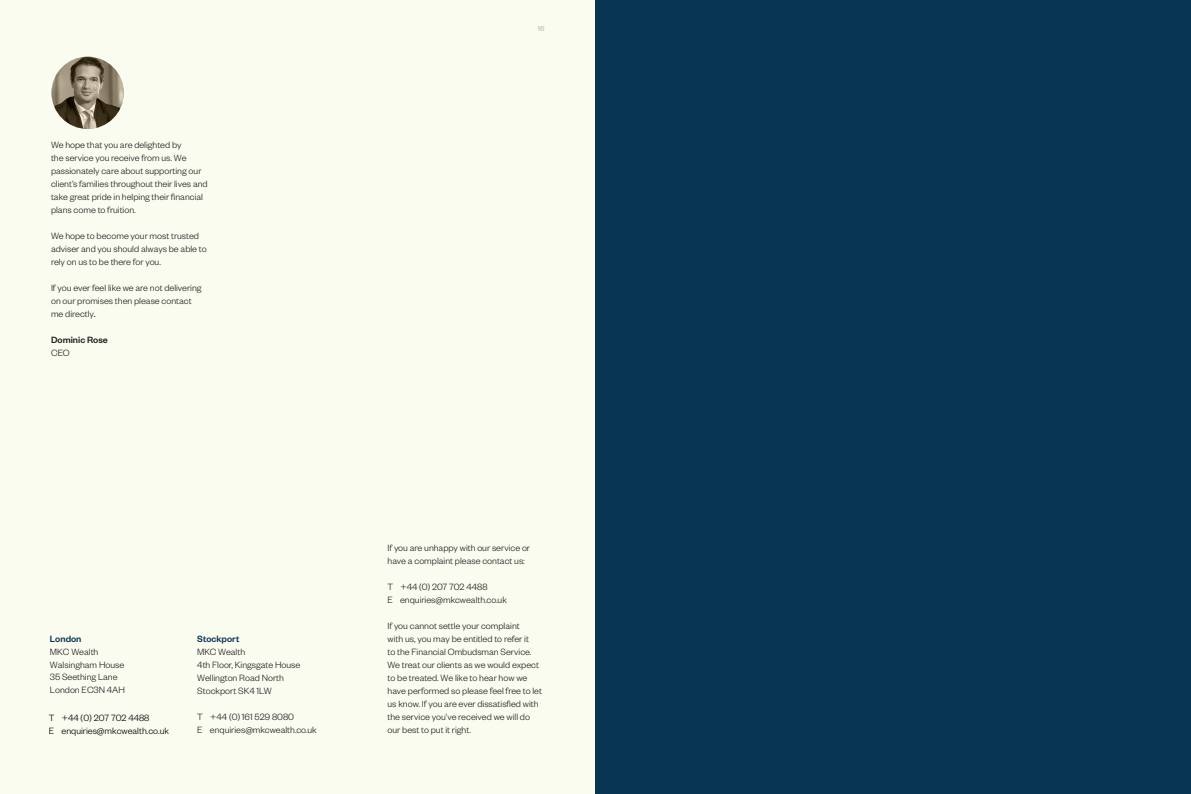
<style>
.page{position:relative;width:1191px;height:794px;background:#fbfcf0}
.page>*{position:absolute;margin:0;border:0;box-sizing:border-box;transform-origin:0 0}
.t1{font:300 10px/13px "Founders Grotesk";color:#231f20}
.t2{font:300 10px/12px "Founders Grotesk";color:#000}
.t3{font:500 10px "Founders Grotesk";color:#231f20}
.t4{font:500 10px "Founders Grotesk";color:#073552}
.t5{font:8px "Founders Grotesk";color:#c2b59c}
.s1{font-weight:400}
.s2{font-weight:500;color:#073552}
</style>
<div class="page">
<div style="left:595px;top:0;width:596px;height:794px;background:#073552"></div>
<img style="left:52px;top:57px;width:72px;height:72px">
<p class="t1" style="left:51px;top:138px;width:158px">We hope that you are delighted by<br>the service you receive from us. We passionately care about supporting our client’s families throughout their lives and take great pride in helping their financial plans come to fruition.</p>
<p class="t1" style="left:51px;top:229px;width:157px">We hope to become your most trusted adviser and you should always be able to rely on us to be there for you.</p>
<p class="t1" style="left:51px;top:281px;width:152px">If you ever feel like we are not delivering on our promises then please contact me directly<span class="s1">.</span></p>
<p class="t3" style="left:51px;top:333px;width:58px">Dominic Rose</p>
<p class="t1" style="left:51px;top:346px;width:20px">CEO</p>
<p class="t5" style="left:538px;top:23px;width:8px">16</p>
<p class="t1" style="left:50px;top:632px;width:76px"><span class="s2">London<br></span>MKC Wealth<br>Walsingham House<br>35 Seething Lane<br>London EC3N 4AH</p>
<p class="t4" style="left:197px;top:632px;width:44px">Stockport</p>
<p class="t1" style="left:197px;top:645px;width:49px">MKC Wealth</p>
<p class="t1" style="left:197px;top:658px;width:105px">4th Floor, Kingsgate House</p>
<p class="t1" style="left:197px;top:671px;width:88px">Wellington Road North</p>
<p class="t1" style="left:197px;top:684px;width:76px">Stockport SK4 1LW</p>
<p class="t1" style="left:197px;top:710px;width:98px">T +44 (0) 161 529 8080</p>
<p class="t1" style="left:197px;top:723px;width:121px">E enquiries@mkcwealth.co.uk</p>
<p class="t2" style="left:49px;top:712px;width:122px">T +44 (0) 207 702 4488<br>E enquiries@mkcwealth.co.uk</p>
<p class="t1" style="left:387px;top:541px;width:144px">If you are unhappy with our service or have a complaint please contact us:</p>
<p class="t1" style="left:387px;top:580px;width:102px">T +44 (0) 207 702 4488</p>
<p class="t1" style="left:387px;top:593px;width:121px">E enquiries@mkcwealth.co.uk</p>
<p class="t1" style="left:387px;top:619px;width:156px">If you cannot settle your complaint<br>with us, you may be entitled to refer it<br>to the Financial Ombudsman Service.<br>We treat our clients as we would expect to be treated. We like to hear how we have performed so please feel free to let us know. If you are ever dissatisfied with the service you’ve received we will do our best to put it right.</p>
</div>
